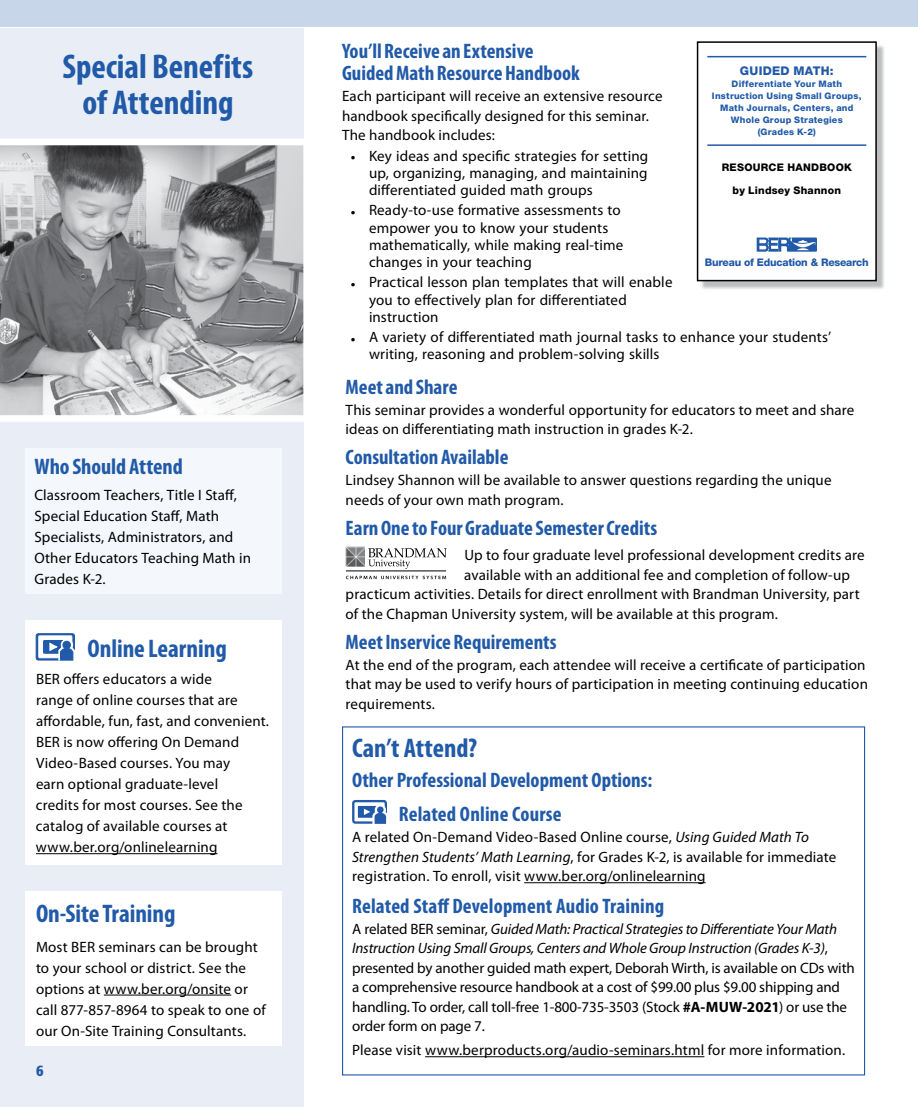
<style>
.page{position:relative;width:918px;height:1107px;background:#fff}
.page>*{position:absolute;margin:0;border:0;box-sizing:border-box;transform-origin:0 0}
.t1{font:700 condensed 34.5px/36px "Myriad Pro";letter-spacing:-.005em;color:#215aa8;text-align:center}
.t2{font:700 condensed 27px "Myriad Pro";color:#215aa8}
.t3{font:700 condensed 25.5px "Myriad Pro";color:#215aa8}
.t4{font:700 condensed 22.5px "Myriad Pro";color:#215aa8}
.t5{font:700 condensed 21px/34.5px "Myriad Pro";color:#215aa8}
.t6{font:15px/21px "Myriad Pro";letter-spacing:.01em;color:#000}
.t7{font:15px/19.5px "Myriad Pro";letter-spacing:-.01em;color:#000}
.t8{font:700 condensed 15px "Laudatio BQ";color:#215aa8}
.t9{font:800 12px "Helvetica Neue LT Std";letter-spacing:.02em;color:#215aa8}
.t10{font:800 10.5px/22.5px "Helvetica Neue LT Std";letter-spacing:.025em;color:#000;text-align:center}
.t11{font:800 10.5px "Helvetica Neue LT Std";letter-spacing:-.02em;color:#215aa8}
.t12{font:800 9px/12px "Helvetica Neue LT Std";letter-spacing:.025em;color:#215aa8;text-align:center}
.s1{font-size:16.5px}
.s2{font-style:italic}
.s3{font-weight:700}
</style>
<div class="page">
<div style="left:0;top:0;width:918px;height:27px;background:#c7d6e9"></div>
<div style="left:0;top:28px;width:304px;height:1079px;background:#e9eef6"></div>
<hr style="left:524px;top:882px;width:182px;height:1px;background:#000">
<hr style="left:425px;top:1056px;width:279px;height:1px;background:#000">
<div style="left:352px;top:800px;width:35px;height:24px;border:2px solid #215aa8;border-radius:2px"></div>
<div style="left:358px;top:806px;width:18px;height:12px;background:#215aa8"></div>
<div style="left:375px;top:805px;width:11px;height:11px;border:1px solid #fff;border-radius:50%"></div>
<div style="left:376px;top:806px;width:8px;height:8px;background:#215aa8;border-radius:50%"></div>
<div style="left:376px;top:805px;width:9px;height:10px;border:2px solid #fff;border-radius:50%"></div>
<svg style="left:364px;top:809px;width:23px;height:15px"></svg>
<div style="left:26px;top:448px;width:256px;height:146px;background:#f4f7fb"></div>
<svg style="left:368px;top:548px;width:79px;height:21px"></svg>
<svg style="left:346px;top:576px;width:100px;height:3px"></svg>
<img style="left:346px;top:547px;width:18px;height:19px">
<hr style="left:346px;top:571px;width:100px;height:1px;background:#000">
<div style="left:26px;top:621px;width:256px;height:244px;background:#fff"></div>
<hr style="left:36px;top:853px;width:182px;height:1px;background:#000">
<svg style="left:36px;top:634px;width:38px;height:26px"></svg>
<div style="left:36px;top:634px;width:39px;height:26px;border:1px solid #215aa8;border-radius:2px"></div>
<div style="left:39px;top:636px;width:33px;height:22px;background:#fff"></div>
<div style="left:39px;top:636px;width:33px;height:22px;border:1px solid #fff"></div>
<div style="left:44px;top:640px;width:24px;height:13px;background:#215aa8"></div>
<div style="left:43px;top:640px;width:25px;height:13px;border:1px solid #215aa8"></div>
<div style="left:61px;top:639px;width:12px;height:11px;border:1px solid #fff;border-radius:50%"></div>
<div style="left:63px;top:641px;width:8px;height:8px;border:1px solid #215aa8;border-radius:50%"></div>
<svg style="left:49px;top:643px;width:26px;height:17px"></svg>
<div style="left:26px;top:892px;width:256px;height:154px;background:#fff"></div>
<hr style="left:104px;top:995px;width:127px;height:1px;background:#000">
<svg style="left:700px;top:45px;width:184px;height:244px;fill:#bfc1c2"></svg>
<div style="left:698px;top:42px;width:178px;height:239px;background:#fff"></div>
<hr style="left:707px;top:56px;width:159px;height:1px;background:#215aa8">
<hr style="left:707px;top:144px;width:159px;height:2px;background:#215aa8">
<svg style="left:757px;top:238px;width:60px;height:14px"></svg>
<div style="left:697px;top:41px;width:180px;height:240px;border:2px solid #000"></div>
<svg style="left:0;top:139px;width:304px;height:283px"></svg>
<h1 class="t1" style="left:63px;top:47px;width:192px">Special Benefits of Attending</h1>
<h3 class="t4" style="left:34px;top:453px;width:150px">Who Should Attend</h3>
<p class="t6" style="left:34px;top:484px;width:218px">Classroom Teachers, Title I Staff,<br>Special Education Staff, Math<br>Specialists, Administrators, and<br>Other Educators Teaching Math in<br>Grades K‑2.</p>
<h3 class="t3" style="left:87px;top:633px;width:141px">Online Learning</h3>
<p class="t6" style="left:36px;top:668px;width:235px">BER offers educators a wide<br>range of online courses that are affordable, fun, fast, and convenient.<br>BER is now offering On Demand<br>Video‑Based courses. You may<br>earn optional graduate‑level<br>credits for most courses. See the catalog of available courses at www.ber.org/onlinelearning</p>
<h3 class="t3" style="left:36px;top:897px;width:141px">On‑Site Training</h3>
<p class="t6" style="left:36px;top:936px;width:231px">Most BER seminars can be brought to your school or district. See the options at www.ber.org/onsite or call 877‑857‑8964 to speak to one of our On‑Site Training Consultants.</p>
<p class="t8" style="left:36px;top:1062px;width:9px">6</p>
<h3 class="t5" style="left:342px;top:39px;width:239px;line-height:22.5px">You’ll Receive an Extensive<br>Guided Math Resource Handbook</h3>
<p class="t6" style="left:342px;top:86px;width:322px;line-height:19.5px">Each participant will receive an extensive resource handbook specifically designed for this seminar.<br>The handbook includes:</p>
<p class="t6" style="left:369px;top:147px;width:281px;line-height:17.2px;text-align:justify;text-indent:-18px"><span class="s1">•</span> Key ideas and specific strategies for setting up, organizing, managing, and maintaining differentiated guided math groups</p>
<p class="t6" style="left:369px;top:201px;width:256px;line-height:17.2px;text-indent:-18px"><span class="s1">•</span> Ready‑to‑use formative assessments to empower you to know your students mathematically, while making real‑time changes in your teaching</p>
<p class="t6" style="left:369px;top:273px;width:305px;line-height:17.2px;text-indent:-18px"><span class="s1">•</span> Practical lesson plan templates that will enable you to effectively plan for differentiated instruction</p>
<p class="t6" style="left:369px;top:328px;width:464px;line-height:17.2px;text-indent:-18px"><span class="s1">•</span> A variety of differentiated math journal tasks to enhance your students’ writing, reasoning and problem‑solving skills</p>
<p class="t9" style="left:740px;top:64px;width:95px">GUIDED MATH:</p>
<p class="t12" style="left:712px;top:78px;width:151px">Differentiate Your Math<br>Instruction Using Small Groups,<br>Math Journals, Centers, and<br>Whole Group Strategies (Grades K-2)</p>
<p class="t10" style="left:722px;top:156px;width:132px">RESOURCE HANDBOOK by Lindsey Shannon</p>
<p class="t11" style="left:705px;top:256px;width:165px">Bureau of Education &amp; Research</p>
<h3 class="t5" style="left:346px;top:369px;width:113px">Meet and Share</h3>
<p class="t6" style="left:346px;top:400px;width:510px;line-height:19.5px">This seminar provides a wonderful opportunity for educators to meet and share ideas on differentiating math instruction in grades K‑2.</p>
<h3 class="t5" style="left:346px;top:440px;width:164px">Consultation Available</h3>
<p class="t6" style="left:346px;top:470px;width:487px;line-height:19.5px">Lindsey Shannon will be available to answer questions regarding the unique needs of your own math program.</p>
<h3 class="t5" style="left:346px;top:510px;width:313px">Earn One to Four Graduate Semester Credits</h3>
<p class="t6" style="left:464px;top:544px;width:402px">Up to four graduate level professional development credits are</p>
<p class="t6" style="left:464px;top:564px;width:387px">available with an additional fee and completion of follow‑up</p>
<p class="t6" style="left:346px;top:583px;width:516px">practicum activities. Details for direct enrollment with Brandman University, part</p>
<p class="t6" style="left:346px;top:603px;width:434px">of the Chapman University system, will be available at this program.</p>
<h3 class="t5" style="left:346px;top:624px;width:213px">Meet Inservice Requirements</h3>
<p class="t6" style="left:346px;top:655px;width:524px;line-height:19.5px">At the end of the program, each attendee will receive a certificate of participation that may be used to verify hours of participation in meeting continuing education requirements.</p>
<h2 class="t2" style="left:352px;top:731px;width:126px">Can’t Attend?</h2>
<h3 class="t5" style="left:399px;top:762px;width:255px;text-indent:-47px">Other Professional Development Options:<br>Related Online Course</h3>
<p class="t6" style="left:352px;top:827px;width:486px;line-height:19.5px">A related On-Demand Video-Based Online course, <span class="s2">Using Guided Math To<br>Strengthen Students’ Math Learning</span>, for Grades K-2, is available for immediate registration. To enroll, visit www.ber.org/onlinelearning</p>
<h3 class="t5" style="left:352px;top:888px;width:314px">Related Staff Development Audio Training</h3>
<p class="t7" style="left:352px;top:919px;width:504px">A related BER seminar, <span class="s2">Guided Math: Practical Strategies to Differentiate Your Math Instruction Using Small Groups, Centers and Whole Group Instruction (Grades K-3)</span>, presented by another guided math expert, Deborah Wirth, is available on CDs with a comprehensive resource handbook at a cost of $99.00 plus $9.00 shipping and handling. To order, call toll-free 1-800-735-3503 (Stock <span class="s3">#A-MUW-2021</span>) or use the order form on page 7.</p>
<p class="t6" style="left:352px;top:1039px;width:495px">Please visit www.berproducts.org/audio-seminars.html for more information.</p>
</div>
